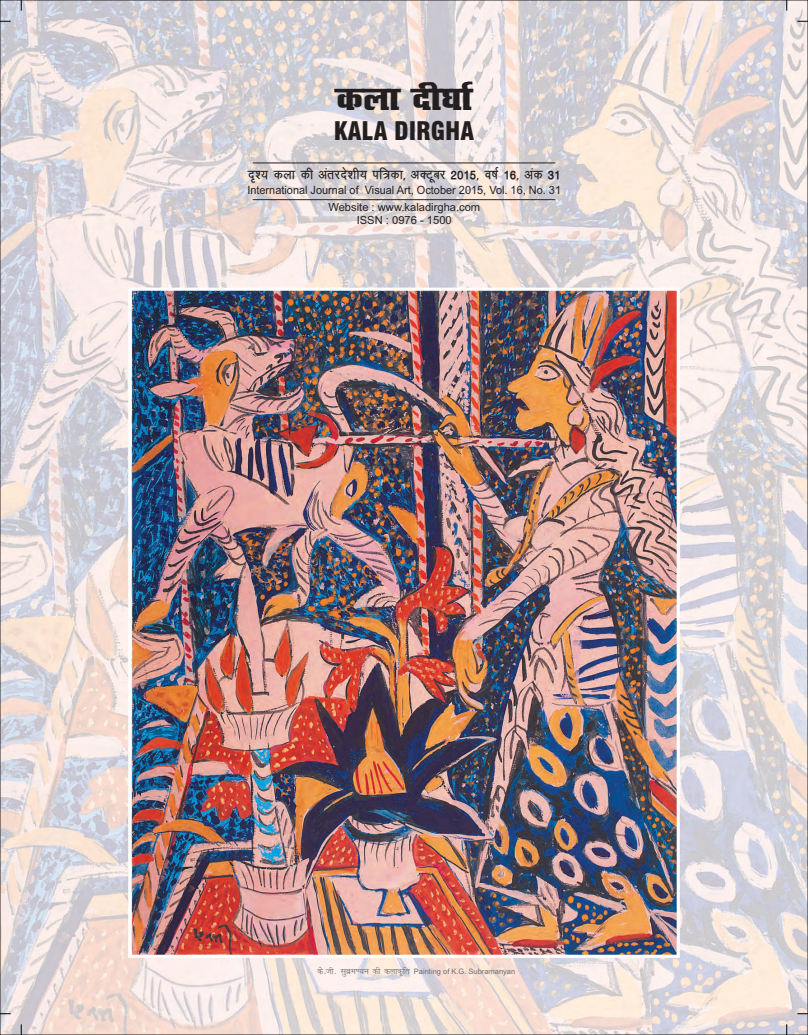
<style>
.page{position:relative;width:808px;height:1035px;background:#fff}
.page>*{position:absolute;margin:0;border:0;box-sizing:border-box;transform-origin:0 0}
.t1{font:33.75px "A Super Hindi 10 Normal";color:#231f20}
.t2{font:900 condensed 25px "Swiss 721 BT";color:#231f20}
.t3{font:15.5px "A Super Hindi 1 Bold";color:#231f20;scale:.92 1}
.t4{font:11.5px "Arial";color:#231f20;scale:.96 1}
.t5{font:11.12px/12.8px "Arial";color:#231f20;text-align:center}
.t6{font:7.5px "Arial";color:#6d6e70}
.s1{font-family:"A Super Hindi 5 Normal";font-size:10px}
</style>
<div class="page">
<img style="left:2px;top:2px;width:804px;height:1031px">
<hr style="left:253px;top:199px;width:302px;height:1px;background:#231f20">
<hr style="left:253px;top:163px;width:302px;height:1px;background:#231f20">
<img style="left:133px;top:292px;width:543px;height:662px">
<div style="left:128px;top:288px;width:552px;height:670px;border:3px solid #fff"></div>
<h1 class="t1" style="left:336px;top:84px;width:137px">dyk nh?kkZ</h1>
<h2 class="t2" style="left:334px;top:121px;width:142px">KALA DIRGHA</h2>
<h3 class="t3" style="left:248px;top:167px;width:342px">n`'; dyk dh varjns'kh; if=dk] vDVwcj 2015] o"kZ 16] vad 31</h3>
<p class="t4" style="left:247px;top:186px;width:328px">International Journal of Visual Art, October 2015, Vol. 16, No. 31</p>
<p class="t5" style="left:328px;top:202px;width:153px">Website : www.kaladirgha.com<br>ISSN : 0976 - 1500</p>
<p class="t6" style="left:317px;top:968px;width:199px"><span class="s1">ds-th- lqcze.;u dh dykd`fr</span> Painting of K.G. Subramanyan</p>
</div>
